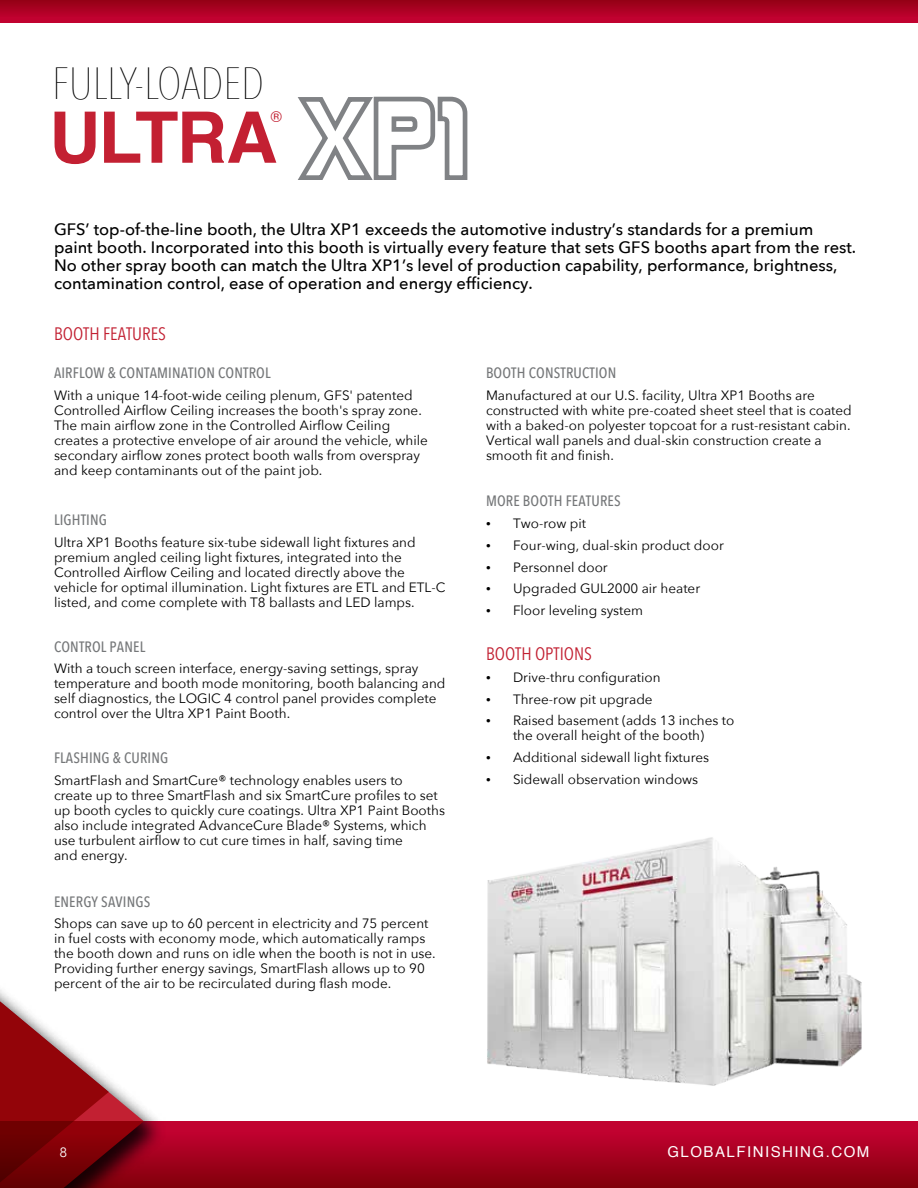
<style>
.page{position:relative;width:918px;height:1188px;background:#fff}
.page>*{position:absolute;margin:0;border:0;box-sizing:border-box;transform-origin:0 0}
.t1{font:700 56.85px "Eurostile";letter-spacing:.28em;color:#000}
.t2{font:200 45px "Avenir Next Condensed";color:#000}
.t3{font:18px "Avenir Next Condensed";color:#c22032}
.t4{font:500 16.5px/18px "Avenir Next";color:#000}
.t5{font:500 15px "Avenir Next Condensed";letter-spacing:.01em;color:#757779}
.t6{font:15px "Helvetica";letter-spacing:.1em;color:#fff}
.t7{font:15px "Helvetica";color:#c22032}
.t8{font:13.5px/15px "Avenir Next";color:#000}
.t9{font:13.5px "Avenir Next";color:#fff}
.s1{font-family:"Myriad Pro";font-size:16.5px}
</style>
<div class="page">
<div style="left:0;top:1121px;width:918px;height:67px;background:#c10230"></div>
<div style="left:0;top:1133px;width:918px;height:55px;background:linear-gradient(to bottom,#c0012f,#800009)"></div>
<div style="left:0;top:587px;width:168px;height:601px;background:#000;opacity:.85"></div>
<svg style="left:0;top:589px;width:144px;height:599px"></svg>
<svg style="left:0;top:620px;width:109px;height:568px"></svg>
<div style="left:0;top:0;width:918px;height:23px;background:#c10230"></div>
<svg style="left:0;top:0;width:918px;height:14px;background:#a4001e"></svg>
<svg style="left:55px;top:112px;width:41px;height:52px"></svg>
<svg style="left:104px;top:112px;width:172px;height:51px"></svg>
<svg style="left:297px;top:96px;width:171px;height:84px"></svg>
<img style="left:487px;top:837px;width:375px;height:249px">
<h2 class="t2" style="left:52px;top:56px;width:214px">FULLY-LOADED</h2>
<p class="t7" style="left:271px;top:105px;width:13px">®</p>
<p class="t4" style="left:54px;top:219px;width:804px">GFS’ top-of-the-line booth, the Ultra XP1 exceeds the automotive industry’s standards for a premium paint booth. Incorporated into this booth is virtually every feature that sets GFS booths apart from the rest.<br>No other spray booth can match the Ultra XP1’s level of production capability, performance, brightness, contamination control, ease of operation and energy efficiency.</p>
<h3 class="t3" style="left:54px;top:319px;width:114px">BOOTH FEATURES</h3>
<p class="t5" style="left:54px;top:364px;width:218px">AIRFLOW &amp; CONTAMINATION CONTROL</p>
<p class="t8" style="left:54px;top:387px;width:375px">With a unique 14-foot-wide ceiling plenum, GFS' patented Controlled Airflow Ceiling increases the booth's spray zone.<br>The main airflow zone in the Controlled Airflow Ceiling creates a protective envelope of air around the vehicle, while secondary airflow zones protect booth walls from overspray and keep contaminants out of the paint job.</p>
<p class="t5" style="left:54px;top:510px;width:54px">LIGHTING</p>
<p class="t8" style="left:54px;top:534px;width:393px">Ultra XP1 Booths feature six-tube sidewall light fixtures and premium angled ceiling light fixtures, integrated into the Controlled Airflow Ceiling and located directly above the vehicle for optimal illumination. Light fixtures are ETL and ETL-C listed, and come complete with T8 ballasts and LED lamps.</p>
<p class="t5" style="left:54px;top:637px;width:93px">CONTROL PANEL</p>
<p class="t8" style="left:54px;top:661px;width:393px">With a touch screen interface, energy-saving settings, spray temperature and booth mode monitoring, booth balancing and self diagnostics, the LOGIC 4 control panel provides complete control over the Ultra XP1 Paint Booth.</p>
<p class="t5" style="left:54px;top:749px;width:116px">FLASHING &amp; CURING</p>
<p class="t8" style="left:54px;top:772px;width:393px">SmartFlash and SmartCure® technology enables users to<br>create up to three SmartFlash and six SmartCure profiles to set up booth cycles to quickly cure coatings. Ultra XP1 Paint Booths also include integrated AdvanceCure Blade® Systems, which use turbulent airflow to cut cure times in half, saving time<br>and energy.</p>
<p class="t5" style="left:54px;top:892px;width:98px">ENERGY SAVINGS</p>
<p class="t8" style="left:54px;top:916px;width:383px">Shops can save up to 60 percent in electricity and 75 percent in fuel costs with economy mode, which automatically ramps the booth down and runs on idle when the booth is not in use.<br>Providing further energy savings, SmartFlash allows up to 90 percent of the air to be recirculated during flash mode.</p>
<h1 class="t1" style="left:54px;top:243px;width:857px">GLOBAL FINISHING SO</h1>
<p class="t5" style="left:486px;top:364px;width:132px">BOOTH CONSTRUCTION</p>
<p class="t8" style="left:486px;top:387px;width:367px">Manufactured at our U.S. facility, Ultra XP1 Booths are constructed with white pre-coated sheet steel that is coated with a baked-on polyester topcoat for a rust-resistant cabin.<br>Vertical wall panels and dual-skin construction create a smooth fit and finish.</p>
<p class="t5" style="left:486px;top:492px;width:136px">MORE BOOTH FEATURES</p>
<p class="t8" style="left:486px;top:515px;width:102px"><span class="s1">•</span> Two-row pit</p>
<p class="t8" style="left:486px;top:537px;width:239px"><span class="s1">•</span> Four-wing, dual-skin product door</p>
<p class="t8" style="left:486px;top:559px;width:123px"><span class="s1">•</span> Personnel door</p>
<p class="t8" style="left:486px;top:581px;width:216px"><span class="s1">•</span> Upgraded GUL2000 air heater</p>
<p class="t8" style="left:486px;top:602px;width:159px"><span class="s1">•</span> Floor leveling system</p>
<h3 class="t3" style="left:486px;top:638px;width:108px">BOOTH OPTIONS</h3>
<p class="t8" style="left:486px;top:669px;width:176px"><span class="s1">•</span> Drive-thru configuration</p>
<p class="t8" style="left:486px;top:691px;width:168px"><span class="s1">•</span> Three-row pit upgrade</p>
<p class="t8" style="left:486px;top:713px;width:250px;text-align:center"><span class="s1">•</span> Raised basement (adds 13 inches to the overall height of the booth)</p>
<p class="t8" style="left:486px;top:749px;width:225px"><span class="s1">•</span> Additional sidewall light fixtures</p>
<p class="t8" style="left:486px;top:771px;width:214px"><span class="s1">•</span> Sidewall observation windows</p>
<p class="t9" style="left:59px;top:1141px;width:9px">8</p>
<p class="t6" style="left:667px;top:1141px;width:204px">GLOBALFINISHING.COM</p>
</div>
